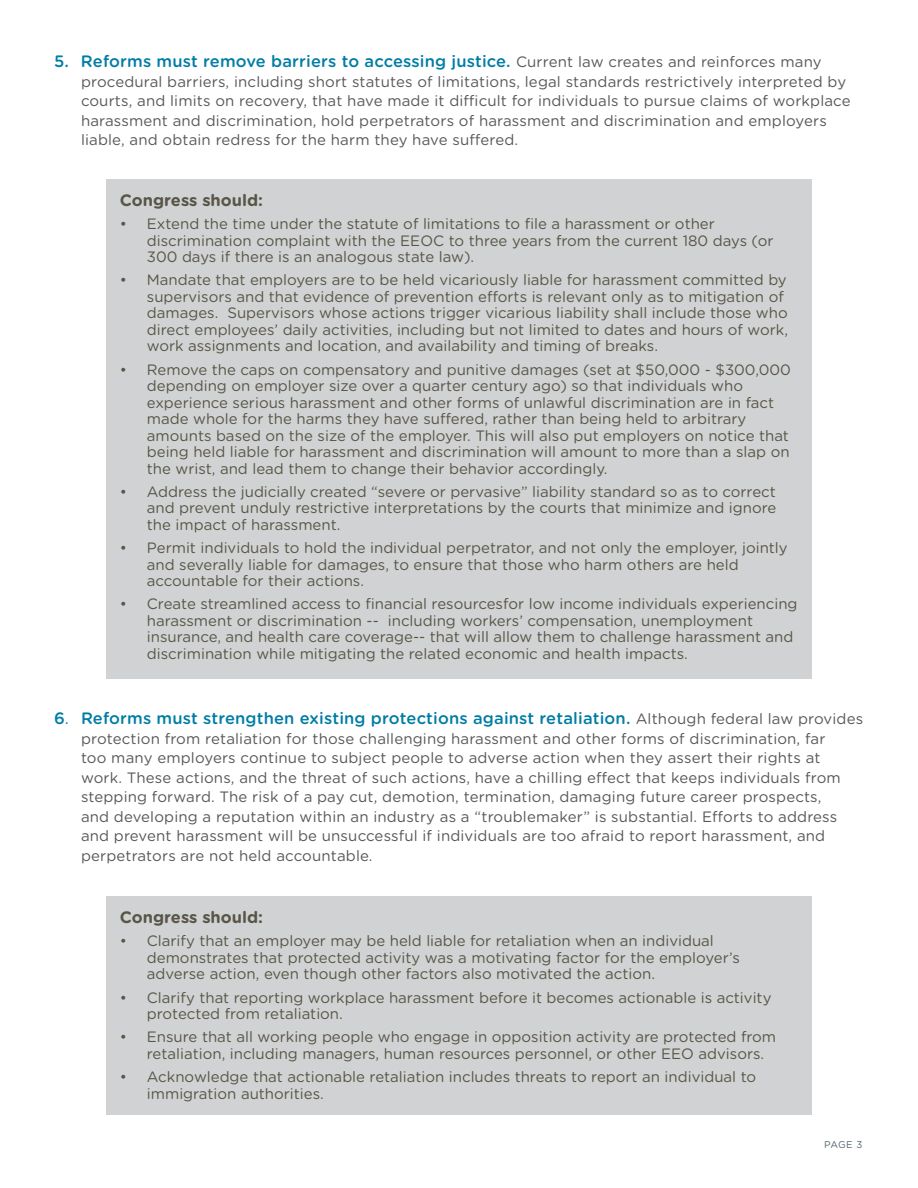
<style>
.page{position:relative;width:918px;height:1188px;background:#fff}
.page>*{position:absolute;margin:0;border:0;box-sizing:border-box;transform-origin:0 0}
.Bulleted_Body_Copy{font:500 16.5px "Gotham Rounded";letter-spacing:.01em;color:#007da5}
.Source{font:700 16.5px "Gotham Rounded";color:#585646}
.t1{font:15px/16.5px "Gotham Rounded";color:#585646}
.Bulleted_Body_Copy-2{font:15px/19.5px "Gotham Rounded";letter-spacing:.01em;color:#57585a}
.t2{font:9.75px "Gotham Rounded";color:#53656e}
.s1{font-weight:400;font-size:15px;color:#57585a}
.s2{font-weight:400}
</style>
<div class="page">
<div style="left:106px;top:179px;width:706px;height:500px;background:#d1d2d4"></div>
<div style="left:106px;top:896px;width:706px;height:219px;background:#d1d2d4"></div>
<p class="Bulleted_Body_Copy" style="left:54px;top:50px;width:769px">5. Reforms must remove barriers to accessing justice. <span class="s1">Current law creates and reinforces many</span></p>
<p class="Bulleted_Body_Copy-2" style="left:81px;top:71px;width:771px">procedural barriers, including short statutes of limitations, legal standards restrictively interpreted by courts, and limits on recovery, that have made it difficult for individuals to pursue claims of workplace harassment and discrimination, hold perpetrators of harassment and discrimination and employers liable, and obtain redress for the harm they have suffered.</p>
<p class="Source" style="left:120px;top:188px;width:145px">Congress should:</p>
<p class="t1" style="left:147px;top:215px;width:628px;text-indent:-27px">• Extend the time under the statute of limitations to file a harassment or other discrimination complaint with the EEOC to three years from the current 180 days (or<br>300 days if there is an analogous state law).</p>
<p class="t1" style="left:147px;top:271px;width:643px;text-indent:-27px">• Mandate that employers are to be held vicariously liable for harassment committed by supervisors and that evidence of prevention efforts is relevant only as to mitigation of damages. Supervisors whose actions trigger vicarious liability shall include those who direct employees’ daily activities, including but not limited to dates and hours of work, work assignments and location, and availability and timing of breaks.</p>
<p class="t1" style="left:147px;top:361px;width:646px;text-indent:-27px">• Remove the caps on compensatory and punitive damages (set at $50,000 - $300,000 depending on employer size over a quarter century ago) so that individuals who experience serious harassment and other forms of unlawful discrimination are in fact made whole for the harms they have suffered, rather than being held to arbitrary amounts based on the size of the employer. This will also put employers on notice that being held liable for harassment and discrimination will amount to more than a slap on the wrist, and lead them to change their behavior accordingly.</p>
<p class="t1" style="left:147px;top:483px;width:631px;text-align:justify;text-indent:-27px">• Address the judicially created “severe or pervasive” liability standard so as to correct and prevent unduly restrictive interpretations by the courts that minimize and ignore the impact of harassment.</p>
<p class="t1" style="left:147px;top:539px;width:642px;text-indent:-27px">• Permit individuals to hold the individual perpetrator, and not only the employer, jointly and severally liable for damages, to ensure that those who harm others are held accountable for their actions.</p>
<p class="t1" style="left:147px;top:595px;width:652px;text-indent:-27px">• Create streamlined access to financial resourcesfor low income individuals experiencing harassment or discrimination -- including workers’ compensation, unemployment insurance, and health care coverage-- that will allow them to challenge harassment and discrimination while mitigating the related economic and health impacts.</p>
<p class="Bulleted_Body_Copy" style="left:54px;top:707px;width:811px">6<span class="s2">.</span> Reforms must strengthen existing protections against retaliation. <span class="s1">Although federal law provides</span></p>
<p class="Bulleted_Body_Copy-2" style="left:81px;top:728px;width:761px">protection from retaliation for those challenging harassment and other forms of discrimination, far too many employers continue to subject people to adverse action when they assert their rights at work. These actions, and the threat of such actions, have a chilling effect that keeps individuals from stepping forward. The risk of a pay cut, demotion, termination, damaging future career prospects, and developing a reputation within an industry as a “troublemaker” is substantial. Efforts to address and prevent harassment will be unsuccessful if individuals are too afraid to report harassment, and perpetrators are not held accountable.</p>
<p class="Source" style="left:120px;top:905px;width:145px">Congress should:</p>
<p class="t1" style="left:147px;top:932px;width:595px;text-indent:-27px">• Clarify that an employer may be held liable for retaliation when an individual demonstrates that protected activity was a motivating factor for the employer’s adverse action, even though other factors also motivated the action.</p>
<p class="t1" style="left:147px;top:988px;width:626px;text-indent:-27px">• Clarify that reporting workplace harassment before it becomes actionable is activity protected from retaliation.</p>
<p class="t1" style="left:147px;top:1028px;width:631px;text-indent:-27px">• Ensure that all working people who engage in opposition activity are protected from retaliation, including managers, human resources personnel, or other EEO advisors.</p>
<p class="t1" style="left:147px;top:1068px;width:611px;text-indent:-27px">• Acknowledge that actionable retaliation includes threats to report an individual to immigration authorities.</p>
<p class="t2" style="left:824px;top:1138px;width:40px">PAGE 3</p>
</div>
